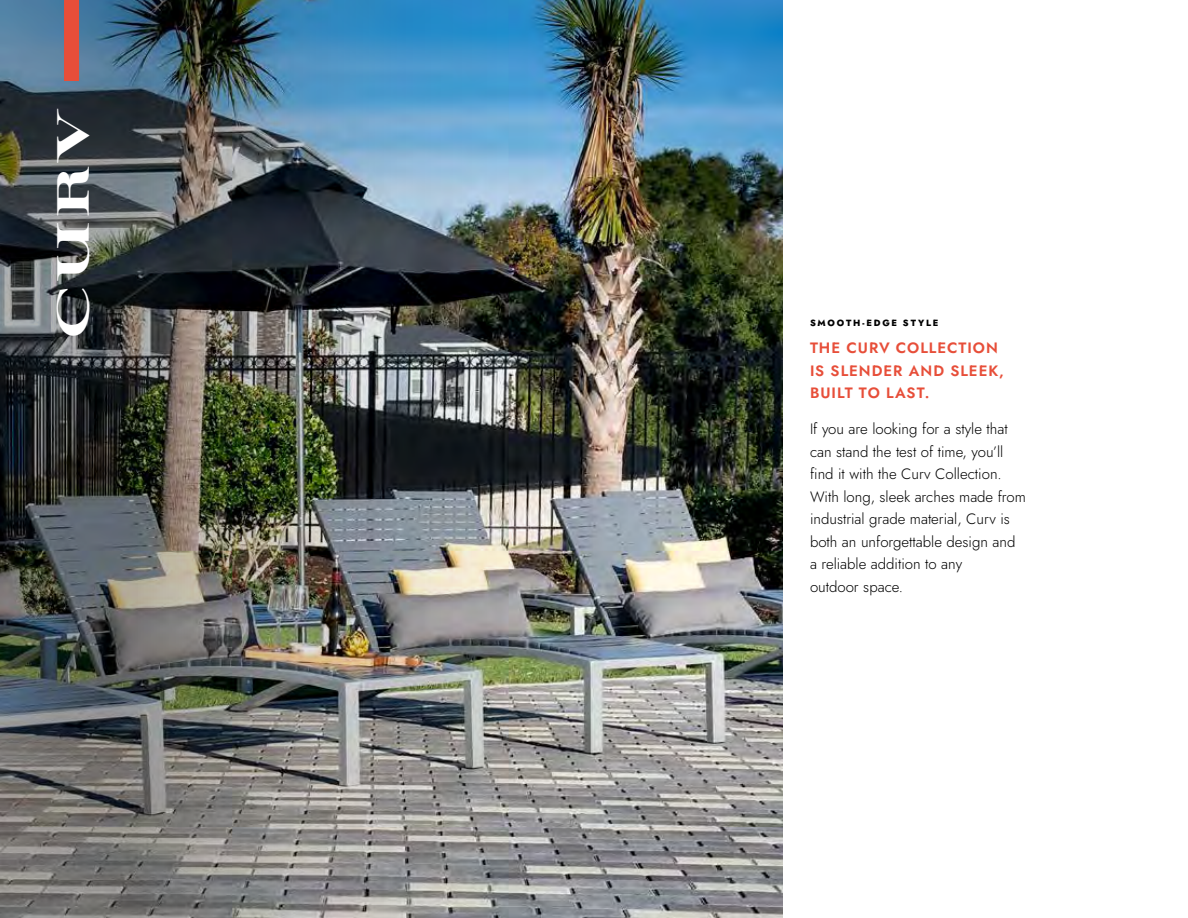
<style>
.page{position:relative;width:1188px;height:918px;background:#fff}
.page>*{position:absolute;margin:0;border:0;box-sizing:border-box;transform-origin:0 0}
.t1{font:700 expanded 45px "Sprat";color:#fff}
.t2{font:300 15px/22.5px "Jost";color:#000}
.t3{font:600 15px/22.5px "Jost";letter-spacing:.065em;color:#e74e39}
.t4{font:800 9px "Jost";letter-spacing:.2em;color:#000}
</style>
<div class="page">
<img style="left:0;top:0;width:783px;height:918px">
<div style="left:64px;top:0;width:15px;height:81px;background:#e74e39"></div>
<h1 class="t1" style="left:45px;top:338px;width:231px;rotate:-90deg">Curv</h1>
<p class="t4" style="left:810px;top:317px;width:130px">SMOOTH-EDGE STYLE</p>
<p class="t3" style="left:810px;top:337px;width:196px">THE CURV COLLECTION<br>IS SLENDER AND SLEEK,<br>BUILT TO LAST.</p>
<p class="t2" style="left:810px;top:418px;width:217px">If you are looking for a style that can stand the test of time, you’ll find it with the Curv Collection.<br>With long, sleek arches made from industrial grade material, Curv is both an unforgettable design and a reliable addition to any<br>outdoor space.</p>
</div>
